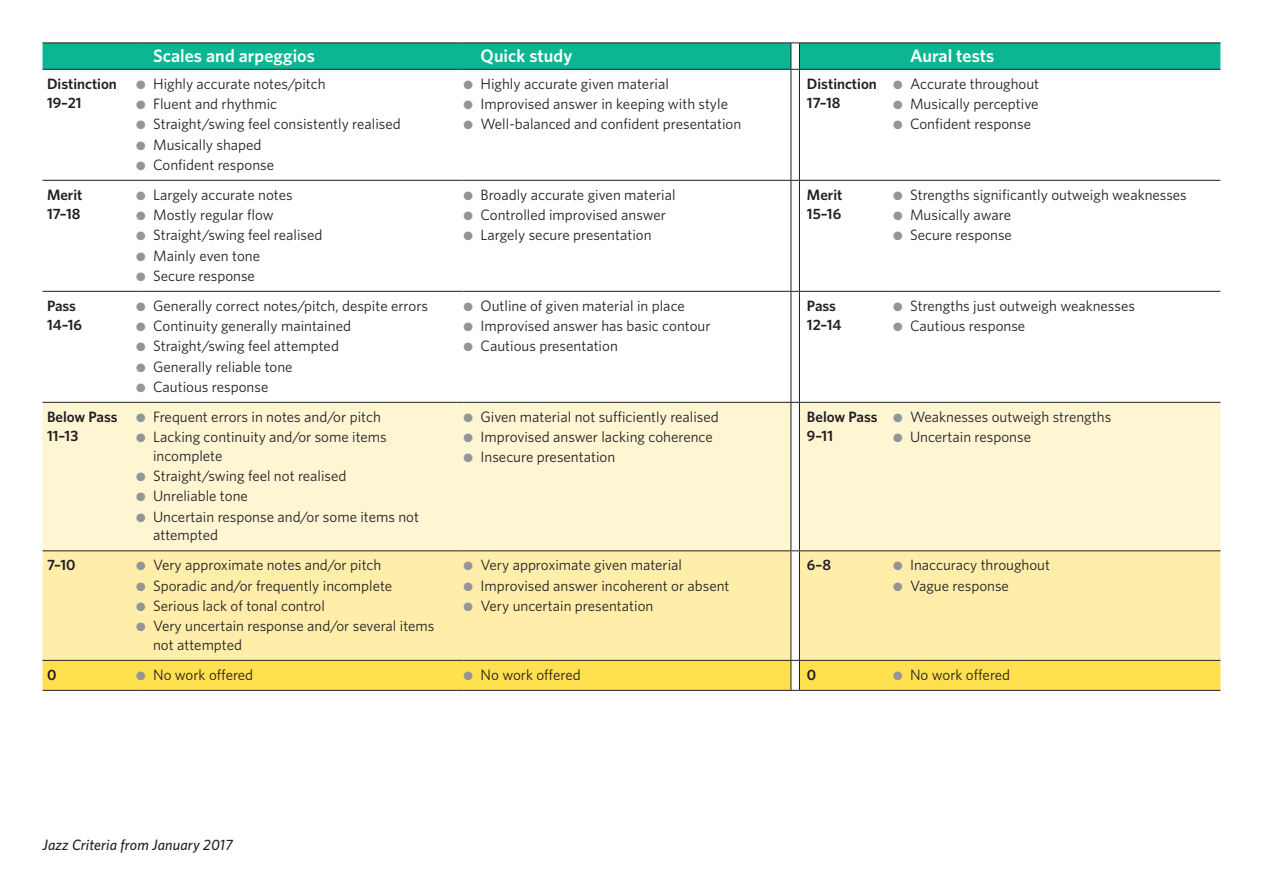
<style>
.page{position:relative;width:1263px;height:893px;background:#fff}
.page>*{position:absolute;margin:0;border:0;box-sizing:border-box;transform-origin:0 0}
.t1{font:600 18px "Whitney";color:#fff}
.t2{font:15px/18.8px "Whitney";color:#231f20}
.t3{font:600 15px/18.8px "Whitney";color:#231f20}
.t4{font:italic 500 15px "Whitney";letter-spacing:.005em;color:#231f20}
.s1{color:#939598}
</style>
<div class="page">
<div style="left:43px;top:403px;width:1177px;height:147px;background:#fef6d3"></div>
<div style="left:43px;top:551px;width:1177px;height:109px;background:#fea"></div>
<hr style="left:43px;top:180px;width:93px;height:1px;background:#231f20">
<hr style="left:136px;top:180px;width:327px;height:1px;background:#231f20">
<hr style="left:463px;top:180px;width:328px;height:1px;background:#231f20">
<hr style="left:799px;top:180px;width:94px;height:1px;background:#231f20">
<hr style="left:893px;top:180px;width:327px;height:1px;background:#231f20">
<hr style="left:43px;top:291px;width:93px;height:1px;background:#231f20">
<hr style="left:136px;top:291px;width:327px;height:1px;background:#231f20">
<hr style="left:463px;top:291px;width:328px;height:1px;background:#231f20">
<hr style="left:799px;top:291px;width:94px;height:1px;background:#231f20">
<hr style="left:893px;top:291px;width:327px;height:1px;background:#231f20">
<hr style="left:43px;top:402px;width:93px;height:1px;background:#231f20">
<hr style="left:136px;top:402px;width:327px;height:1px;background:#231f20">
<hr style="left:463px;top:402px;width:328px;height:1px;background:#231f20">
<hr style="left:799px;top:402px;width:94px;height:1px;background:#231f20">
<hr style="left:893px;top:402px;width:327px;height:1px;background:#231f20">
<hr style="left:43px;top:550px;width:93px;height:1px;background:#231f20">
<hr style="left:136px;top:550px;width:327px;height:1px;background:#231f20">
<hr style="left:463px;top:550px;width:328px;height:1px;background:#231f20">
<hr style="left:799px;top:550px;width:94px;height:1px;background:#231f20">
<hr style="left:893px;top:550px;width:327px;height:1px;background:#231f20">
<svg style="left:43px;top:43px;width:1177px;height:27px;background:#0fae8e"></svg>
<hr style="left:790px;top:70px;width:1px;height:110px;background:#231f20">
<hr style="left:799px;top:70px;width:1px;height:110px;background:#231f20">
<hr style="left:790px;top:181px;width:1px;height:110px;background:#231f20">
<hr style="left:799px;top:181px;width:1px;height:110px;background:#231f20">
<hr style="left:790px;top:292px;width:1px;height:110px;background:#231f20">
<hr style="left:799px;top:292px;width:1px;height:110px;background:#231f20">
<hr style="left:790px;top:403px;width:1px;height:147px;background:#231f20">
<hr style="left:799px;top:403px;width:1px;height:147px;background:#231f20">
<hr style="left:790px;top:551px;width:1px;height:109px;background:#231f20">
<hr style="left:799px;top:551px;width:1px;height:109px;background:#231f20">
<svg style="left:43px;top:660px;width:1177px;height:31px;background:#f1d44c"></svg>
<p class="t1" style="left:153px;top:44px;width:163px">Scales and arpeggios</p>
<p class="t1" style="left:480px;top:44px;width:93px">Quick study</p>
<p class="t1" style="left:910px;top:44px;width:86px">Aural tests</p>
<p class="t3" style="left:47px;top:74px;width:71px">Distinction<br>19–21</p>
<p class="t2" style="left:136px;top:74px;width:191px"><span class="s1">●</span> Highly accurate notes/pitch</p>
<p class="t2" style="left:136px;top:94px;width:143px"><span class="s1">●</span> Fluent and rhythmic</p>
<p class="t2" style="left:136px;top:114px;width:266px"><span class="s1">●</span> Straight/swing feel consistently realised</p>
<p class="t2" style="left:136px;top:135px;width:127px"><span class="s1">●</span> Musically shaped</p>
<p class="t2" style="left:136px;top:155px;width:140px"><span class="s1">●</span> Confident response</p>
<p class="t3" style="left:47px;top:185px;width:37px">Merit<br>17–18</p>
<p class="t2" style="left:136px;top:185px;width:158px"><span class="s1">●</span> Largely accurate notes</p>
<p class="t2" style="left:136px;top:205px;width:139px"><span class="s1">●</span> Mostly regular flow</p>
<p class="t2" style="left:136px;top:225px;width:188px"><span class="s1">●</span> Straight/swing feel realised</p>
<p class="t2" style="left:136px;top:246px;width:125px"><span class="s1">●</span> Mainly even tone</p>
<p class="t2" style="left:136px;top:266px;width:120px"><span class="s1">●</span> Secure response</p>
<p class="t3" style="left:47px;top:296px;width:37px">Pass<br>14–16</p>
<p class="t2" style="left:136px;top:296px;width:293px"><span class="s1">●</span> Generally correct notes/pitch, despite errors</p>
<p class="t2" style="left:136px;top:316px;width:216px"><span class="s1">●</span> Continuity generally maintained</p>
<p class="t2" style="left:136px;top:336px;width:204px"><span class="s1">●</span> Straight/swing feel attempted</p>
<p class="t2" style="left:136px;top:357px;width:158px"><span class="s1">●</span> Generally reliable tone</p>
<p class="t2" style="left:136px;top:377px;width:134px"><span class="s1">●</span> Cautious response</p>
<p class="t3" style="left:47px;top:407px;width:72px">Below Pass<br>11–13</p>
<p class="t2" style="left:136px;top:407px;width:246px"><span class="s1">●</span> Frequent errors in notes and/or pitch</p>
<p class="t2" style="left:153px;top:427px;width:235px;text-indent:-17px"><span class="s1">●</span> Lacking continuity and/or some items incomplete</p>
<p class="t2" style="left:136px;top:466px;width:212px"><span class="s1">●</span> Straight/swing feel not realised</p>
<p class="t2" style="left:136px;top:486px;width:113px"><span class="s1">●</span> Unreliable tone</p>
<p class="t2" style="left:153px;top:507px;width:267px;text-indent:-17px"><span class="s1">●</span> Uncertain response and/or some items not attempted</p>
<p class="t3" style="left:47px;top:555px;width:30px">7–10</p>
<p class="t2" style="left:136px;top:555px;width:247px"><span class="s1">●</span> Very approximate notes and/or pitch</p>
<p class="t2" style="left:136px;top:576px;width:258px"><span class="s1">●</span> Sporadic and/or frequently incomplete</p>
<p class="t2" style="left:136px;top:596px;width:190px"><span class="s1">●</span> Serious lack of tonal control</p>
<p class="t2" style="left:153px;top:616px;width:283px;text-indent:-17px"><span class="s1">●</span> Very uncertain response and/or several items not attempted</p>
<p class="t2" style="left:463px;top:74px;width:207px"><span class="s1">●</span> Highly accurate given material</p>
<p class="t2" style="left:463px;top:94px;width:266px"><span class="s1">●</span> Improvised answer in keeping with style</p>
<p class="t2" style="left:463px;top:114px;width:279px"><span class="s1">●</span> Well-balanced and confident presentation</p>
<p class="t2" style="left:463px;top:185px;width:214px"><span class="s1">●</span> Broadly accurate given material</p>
<p class="t2" style="left:463px;top:205px;width:204px"><span class="s1">●</span> Controlled improvised answer</p>
<p class="t2" style="left:463px;top:225px;width:190px"><span class="s1">●</span> Largely secure presentation</p>
<p class="t2" style="left:463px;top:296px;width:223px"><span class="s1">●</span> Outline of given material in place</p>
<p class="t2" style="left:463px;top:316px;width:249px"><span class="s1">●</span> Improvised answer has basic contour</p>
<p class="t2" style="left:463px;top:336px;width:156px"><span class="s1">●</span> Cautious presentation</p>
<p class="t2" style="left:463px;top:407px;width:257px"><span class="s1">●</span> Given material not sufficiently realised</p>
<p class="t2" style="left:463px;top:427px;width:251px"><span class="s1">●</span> Improvised answer lacking coherence</p>
<p class="t2" style="left:463px;top:447px;width:153px"><span class="s1">●</span> Insecure presentation</p>
<p class="t2" style="left:463px;top:555px;width:220px"><span class="s1">●</span> Very approximate given material</p>
<p class="t2" style="left:463px;top:576px;width:268px"><span class="s1">●</span> Improvised answer incoherent or absent</p>
<p class="t2" style="left:463px;top:596px;width:191px"><span class="s1">●</span> Very uncertain presentation</p>
<p class="t3" style="left:807px;top:74px;width:71px">Distinction<br>17–18</p>
<p class="t2" style="left:893px;top:74px;width:148px"><span class="s1">●</span> Accurate throughout</p>
<p class="t2" style="left:893px;top:94px;width:147px"><span class="s1">●</span> Musically perceptive</p>
<p class="t2" style="left:893px;top:114px;width:140px"><span class="s1">●</span> Confident response</p>
<p class="t3" style="left:807px;top:185px;width:37px">Merit<br>15–16</p>
<p class="t2" style="left:893px;top:185px;width:295px"><span class="s1">●</span> Strengths significantly outweigh weaknesses</p>
<p class="t2" style="left:893px;top:205px;width:120px"><span class="s1">●</span> Musically aware</p>
<p class="t2" style="left:893px;top:225px;width:120px"><span class="s1">●</span> Secure response</p>
<p class="t3" style="left:807px;top:296px;width:36px">Pass<br>12–14</p>
<p class="t2" style="left:893px;top:296px;width:243px"><span class="s1">●</span> Strengths just outweigh weaknesses</p>
<p class="t2" style="left:893px;top:316px;width:134px"><span class="s1">●</span> Cautious response</p>
<p class="t3" style="left:807px;top:407px;width:72px">Below Pass<br>9–11</p>
<p class="t2" style="left:893px;top:407px;width:220px"><span class="s1">●</span> Weaknesses outweigh strengths</p>
<p class="t2" style="left:893px;top:427px;width:140px"><span class="s1">●</span> Uncertain response</p>
<p class="t3" style="left:807px;top:555px;width:26px">6–8</p>
<p class="t2" style="left:893px;top:555px;width:159px"><span class="s1">●</span> Inaccuracy throughout</p>
<p class="t2" style="left:893px;top:576px;width:117px"><span class="s1">●</span> Vague response</p>
<p class="t3" style="left:47px;top:665px;width:11px">0</p>
<p class="t2" style="left:136px;top:665px;width:119px"><span class="s1">●</span> No work offered</p>
<p class="t2" style="left:463px;top:665px;width:119px"><span class="s1">●</span> No work offered</p>
<p class="t3" style="left:807px;top:665px;width:11px">0</p>
<p class="t2" style="left:893px;top:665px;width:119px"><span class="s1">●</span> No work offered</p>
<p class="t4" style="left:43px;top:835px;width:192px">Jazz Criteria from January 2017</p>
</div>
